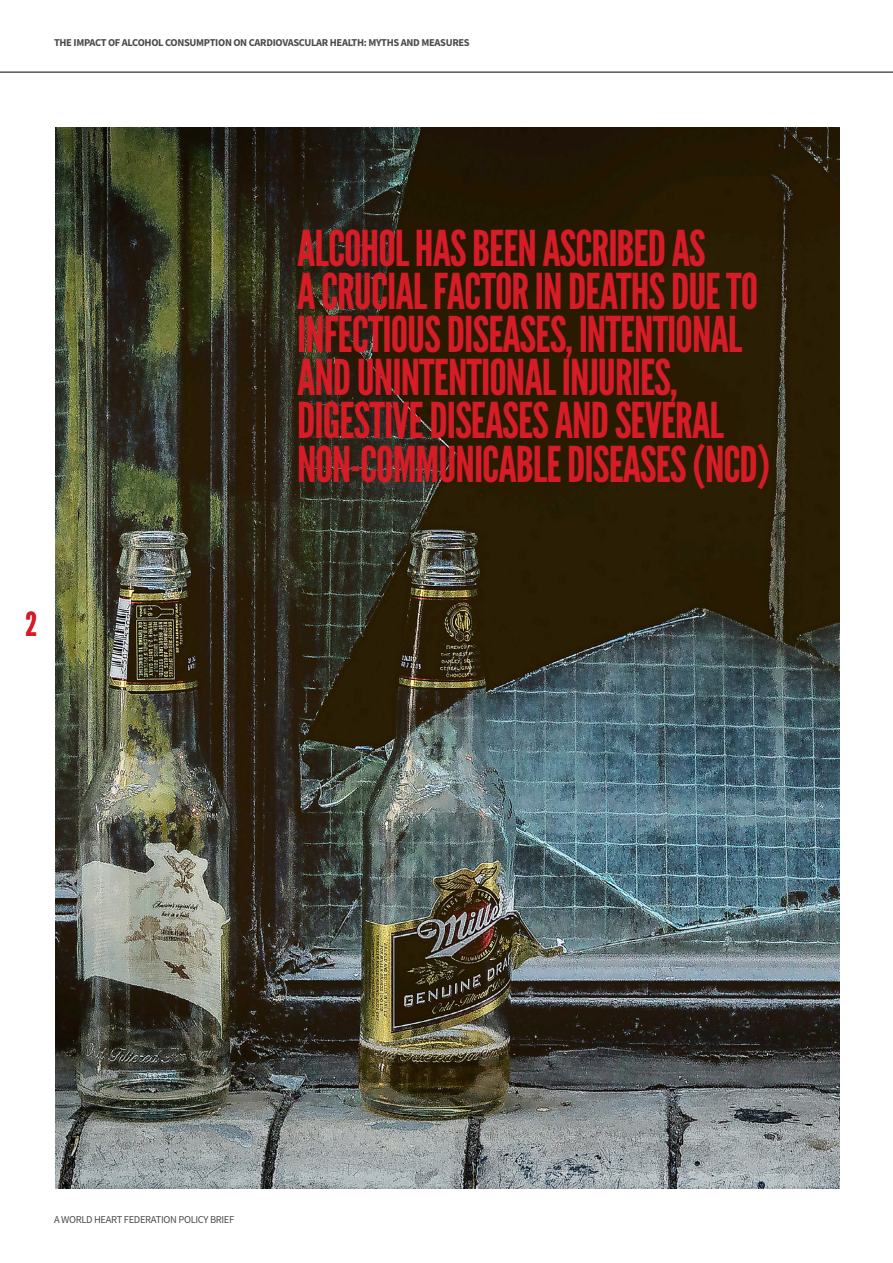
<style>
.page{position:relative;width:893px;height:1263px;background:#fff}
.page>*{position:absolute;margin:0;border:0;box-sizing:border-box;transform-origin:0 0}
.t1{font:49.35px/43.2px "League Gothic";letter-spacing:-.02em;color:#d61c26}
.t2{font:33px "League Gothic";color:#d61c26}
.t3{font:700 10.5px "Source Sans Pro";letter-spacing:-.03em;color:#4a4a49}
.t4{font:10.5px "Source Sans Pro";letter-spacing:-.03em;color:#4a4a49}
</style>
<div class="page">
<hr style="left:0;top:72px;width:891px;height:1px;background:#000">
<img style="left:55px;top:128px;width:784px;height:1060px">
<p class="t3" style="left:54px;top:36px;width:417px">THE IMPACT OF ALCOHOL CONSUMPTION ON CARDIOVASCULAR HEALTH: MYTHS AND MEASURES</p>
<p class="t2" style="left:26px;top:604px;width:13px">2</p>
<p class="t1" style="left:297px;top:227px;width:475px">ALCOHOL HAS BEEN ASCRIBED AS<br>A CRUCIAL FACTOR IN DEATHS DUE TO<br>INFECTIOUS DISEASES, INTENTIONAL<br>AND UNINTENTIONAL INJURIES,<br>DIGESTIVE DISEASES AND SEVERAL<br>NON-COMMUNICABLE DISEASES (NCD)</p>
<p class="t4" style="left:54px;top:1213px;width:182px">A WORLD HEART FEDERATION POLICY BRIEF</p>
</div>
